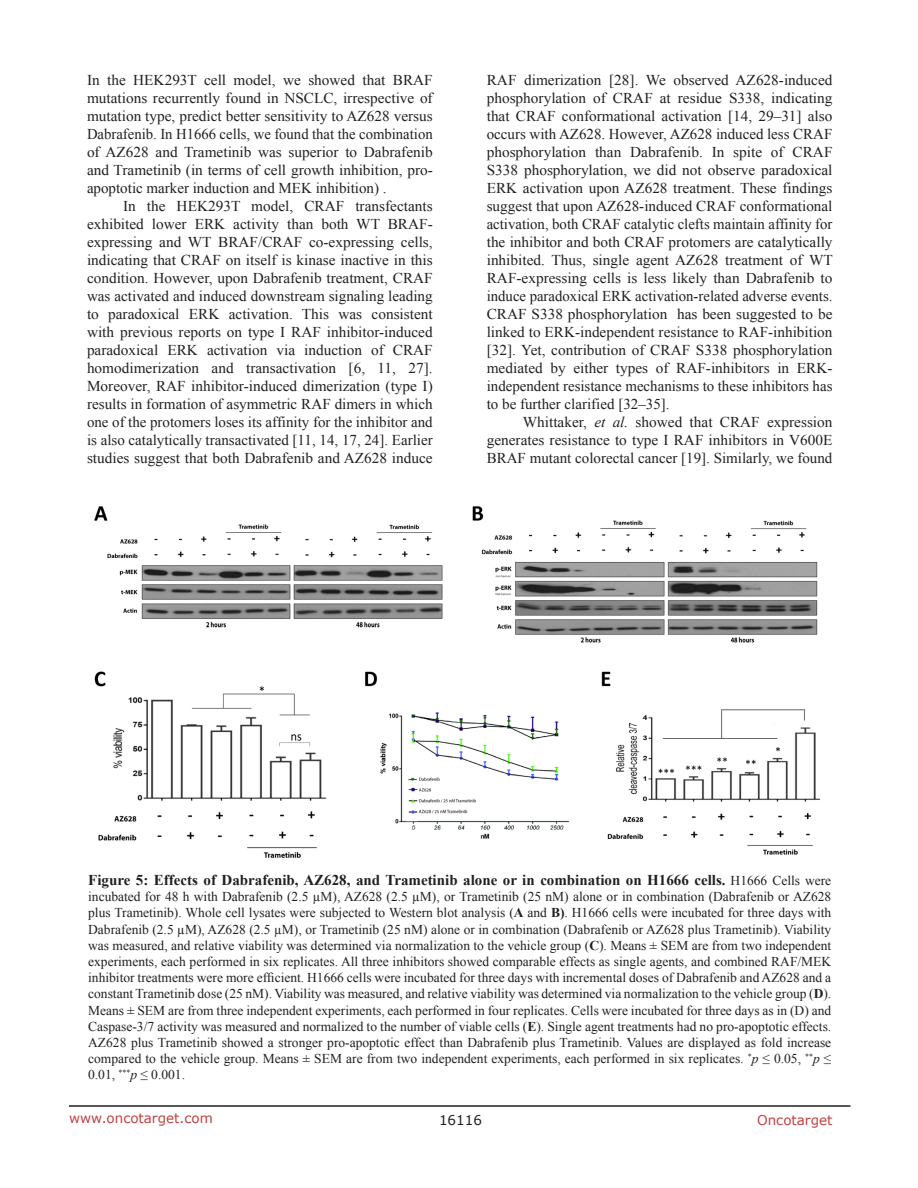
<style>
.page{position:relative;width:918px;height:1188px;background:#fff}
.page>*{position:absolute;margin:0;border:0;box-sizing:border-box;transform-origin:0 0}
.BodyText{font:15px/18px "Times New Roman";color:#231f20;text-align:justify}
.Figuretrx{font:700 15px "Times New Roman";color:#231f20}
.Figuretrx-2{font:13.5px/16.2px "Times New Roman";color:#231f20;text-align:justify}
.t1{font:13.5px "Verdana";color:#c24141}
.t2{font:13.5px "Verdana";color:#231f20}
.s1{font-style:italic}
.s2{font-weight:400;font-size:13.5px}
.s3{font-weight:700}
</style>
<div class="page">
<hr style="left:69px;top:1105px;width:781px;height:2px;background:#231f20">
<img style="left:95px;top:507px;width:726px;height:350px">
<p class="BodyText" style="left:87px;top:71px;width:347px">In the HEK293T cell model, we showed that BRAF mutations recurrently found in NSCLC, irrespective of mutation type, predict better sensitivity to AZ628 versus Dabrafenib. In H1666 cells, we found that the combination of AZ628 and Trametinib was superior to Dabrafenib and Trametinib (in terms of cell growth inhibition, pro&shy;apoptotic marker induction and MEK inhibition) .</p>
<p class="BodyText" style="left:87px;top:197px;width:347px;text-indent:36px">In the HEK293T model, CRAF transfectants exhibited lower ERK activity than both WT BRAF&shy;expressing and WT BRAF/CRAF co-expressing cells, indicating that CRAF on itself is kinase inactive in this condition. However, upon Dabrafenib treatment, CRAF was activated and induced downstream signaling leading to paradoxical ERK activation. This was consistent with previous reports on type I RAF inhibitor-induced paradoxical ERK activation via induction of CRAF homodimerization and transactivation [6, 11, 27].<br>Moreover, RAF inhibitor-induced dimerization (type I) results in formation of asymmetric RAF dimers in which one of the protomers loses its affinity for the inhibitor and is also catalytically transactivated [11, 14, 17, 24]. Earlier studies suggest that both Dabrafenib and AZ628 induce</p>
<p class="BodyText" style="left:487px;top:71px;width:348px">RAF dimerization [28]. We observed AZ628-induced phosphorylation of CRAF at residue S338, indicating that CRAF conformational activation [14, 29–31] also occurs with AZ628. However, AZ628 induced less CRAF phosphorylation than Dabrafenib. In spite of CRAF S338 phosphorylation, we did not observe paradoxical ERK activation upon AZ628 treatment. These findings suggest that upon AZ628-induced CRAF conformational activation, both CRAF catalytic clefts maintain affinity for the inhibitor and both CRAF protomers are catalytically inhibited. Thus, single agent AZ628 treatment of WT RAF-expressing cells is less likely than Dabrafenib to induce paradoxical ERK activation-related adverse events.<br>CRAF S338 phosphorylation has been suggested to be linked to ERK-independent resistance to RAF-inhibition [32]. Yet, contribution of CRAF S338 phosphorylation mediated by either types of RAF-inhibitors in ERK&shy;independent resistance mechanisms to these inhibitors has to be further clarified [32–35].</p>
<p class="BodyText" style="left:487px;top:413px;width:347px;text-indent:36px">Whittaker, <span class="s1">et al.</span> showed that CRAF expression generates resistance to type I RAF inhibitors in V600E BRAF mutant colorectal cancer [19]. Similarly, we found</p>
<p class="Figuretrx" style="left:88px;top:870px;width:745px">Figure 5: Effects of Dabrafenib, AZ628, and Trametinib alone or in combination on H1666 cells. <span class="s2">H1666 Cells were</span></p>
<p class="Figuretrx-2" style="left:88px;top:888px;width:745px">incubated for 48 h with Dabrafenib (2.5 µM), AZ628 (2.5 µM), or Trametinib (25 nM) alone or in combination (Dabrafenib or AZ628 plus Trametinib). Whole cell lysates were subjected to Western blot analysis (<span class="s3">A</span> and <span class="s3">B)</span>. H1666 cells were incubated for three days with Dabrafenib (2.5 µM), AZ628 (2.5 µM), or Trametinib (25 nM) alone or in combination (Dabrafenib or AZ628 plus Trametinib). Viability was measured, and relative viability was determined via normalization to the vehicle group (<span class="s3">C</span>). Means ± SEM are from two independent experiments, each performed in six replicates. All three inhibitors showed comparable effects as single agents, and combined RAF/MEK inhibitor treatments were more efficient. H1666 cells were incubated for three days with incremental doses of Dabrafenib and AZ628 and a constant Trametinib dose (25 nM). Viability was measured, and relative viability was determined via normalization to the vehicle group (<span class="s3">D</span>).<br>Means ± SEM are from three independent experiments, each performed in four replicates. Cells were incubated for three days as in (D) and Caspase-3/7 activity was measured and normalized to the number of viable cells (<span class="s3">E</span>). Single agent treatments had no pro-apoptotic effects.<br>AZ628 plus Trametinib showed a stronger pro-apoptotic effect than Dabrafenib plus Trametinib. Values are displayed as fold increase compared to the vehicle group. Means ± SEM are from two independent experiments, each performed in six replicates. <sup>*</sup><span class="s1">p</span> ≤ 0.05, <sup>**</sup><span class="s1">p</span> ≤ 0.01, <sup>***</sup><span class="s1">p</span> ≤ 0.001.</p>
<p class="t1" style="left:69px;top:1109px;width:145px">www.oncotarget.com</p>
<p class="t2" style="left:439px;top:1111px;width:44px">16116</p>
<p class="t1" style="left:757px;top:1111px;width:77px">Oncotarget</p>
</div>
